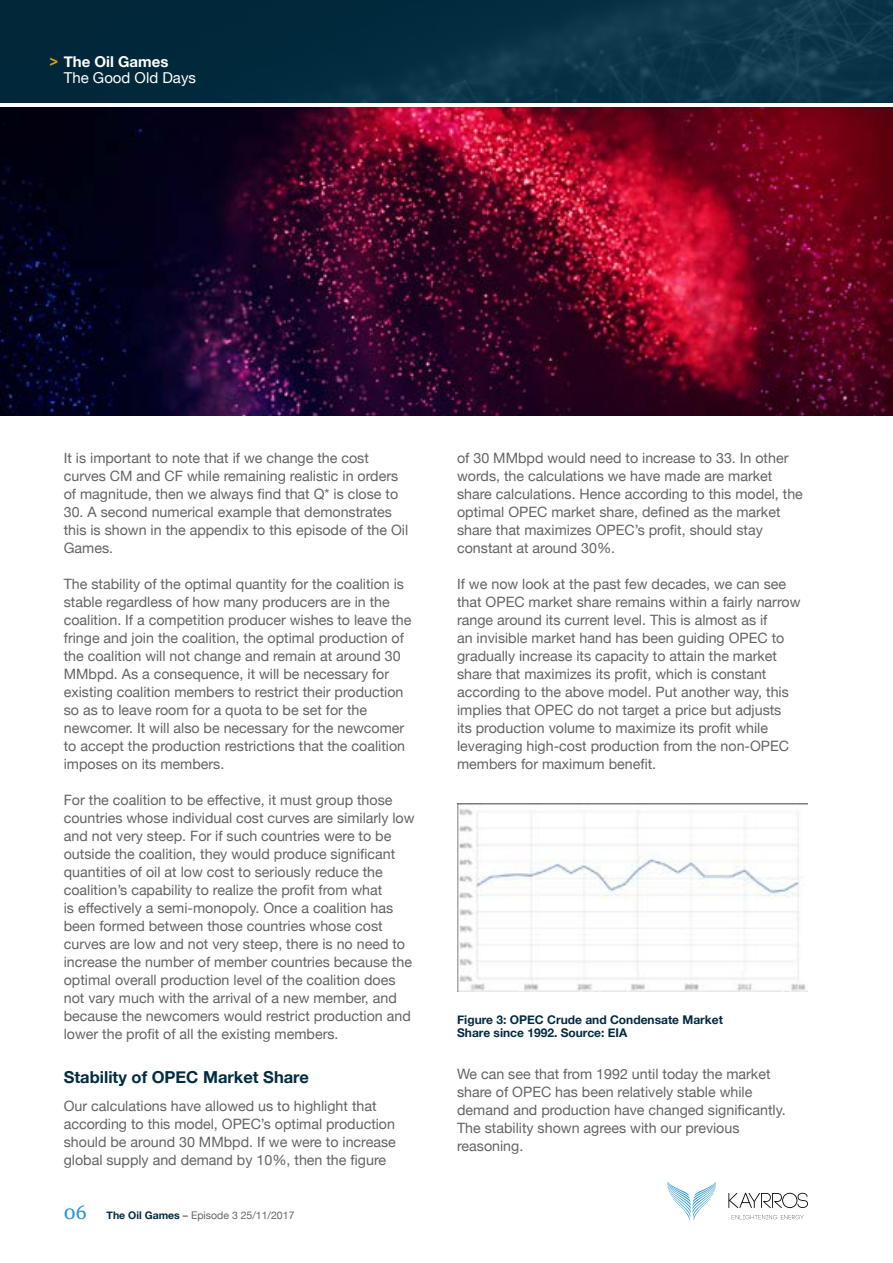
<style>
.page{position:relative;width:893px;height:1263px;background:#fff}
.page>*{position:absolute;margin:0;border:0;box-sizing:border-box;transform-origin:0 0}
.t1{font:700 16.5px "Helvetica Neue";color:#022c40}
.t2{font:15px/16.5px "Helvetica Neue";color:#fff}
.t3{font:14.25px/18px "Helvetica Neue";color:#636466}
.t4{font:700 12px/13.5px "Helvetica Neue";color:#022c40}
.t5{font:10.5px "Helvetica Neue";color:#636466}
.s1{font-family:"Arial";font-weight:700;color:#cc9e14}
.s2{font-weight:700}
.s3{font-family:"Georgia";font-size:19.5px;color:#2694d1}
.s4{font-weight:700;color:#022c40}
.s5{font-weight:500}
</style>
<div class="page">
<svg style="left:728px;top:1193px;width:80px;height:15px"></svg>
<svg style="left:667px;top:1181px;width:49px;height:39px"></svg>
<svg style="left:732px;top:1215px;width:72px;height:4px"></svg>
<img style="left:0;top:0;width:893px;height:102px">
<img style="left:0;top:108px;width:893px;height:308px">
<img style="left:457px;top:804px;width:351px;height:188px">
<p class="t2" style="left:64px;top:54px;width:134px;text-indent:-14px"><span class="s1">&gt;</span> <span class="s2">The Oil Games<br></span>The Good Old Days</p>
<p class="t3" style="left:64px;top:450px;width:336px">It is important to note that if we change the cost curves CM and CF while remaining realistic in orders of magnitude, then we always find that Q* is close to</p>
<p class="t3" style="left:64px;top:504px;width:346px">30. A second numerical example that demonstrates this is shown in the appendix to this episode of the Oil<br>Games.</p>
<p class="t3" style="left:64px;top:576px;width:349px">The stability of the optimal quantity for the coalition is stable regardless of how many producers are in the coalition. If a competition producer wishes to leave the fringe and join the coalition, the optimal production of the coalition will not change and remain at around 30<br>MMbpd. As a consequence, it will be necessary for existing coalition members to restrict their production so as to leave room for a quota to be set for the newcomer. It will also be necessary for the newcomer to accept the production restrictions that the coalition imposes on its members.</p>
<p class="t3" style="left:64px;top:792px;width:352px">For the coalition to be effective, it must group those countries whose individual cost curves are similarly low and not very steep. For if such countries were to be outside the coalition, they would produce significant quantities of oil at low cost to seriously reduce the coalition’s capability to realize the profit from what<br>is effectively a semi-monopoly. Once a coalition has been formed between those countries whose cost curves are low and not very steep, there is no need to increase the number of member countries because the optimal overall production level of the coalition does not vary much with the arrival of a new member, and because the newcomers would restrict production and lower the profit of all the existing members.</p>
<p class="t1" style="left:64px;top:1065px;width:247px">Stability of OPEC Market Share</p>
<p class="t3" style="left:64px;top:1097px;width:334px">Our calculations have allowed us to highlight that according to this model, OPEC’s optimal production should be around 30 MMbpd. If we were to increase global supply and demand by 10%, then the figure</p>
<p class="t5" style="left:64px;top:1208px;width:232px"><span class="s3">06</span> <span class="s4">The Oil Games</span> <span class="s5">–</span> Episode 3 25/11/2017</p>
<p class="t3" style="left:457px;top:450px;width:347px">of 30 MMbpd would need to increase to 33. In other words, the calculations we have made are market share calculations. Hence according to this model, the optimal OPEC market share, defined as the market share that maximizes OPEC’s profit, should stay constant at around 30%.</p>
<p class="t3" style="left:457px;top:576px;width:345px">If we now look at the past few decades, we can see that OPEC market share remains within a fairly narrow range around its current level. This is almost as if<br>an invisible market hand has been guiding OPEC to gradually increase its capacity to attain the market share that maximizes its profit, which is constant according to the above model. Put another way, this implies that OPEC do not target a price but adjusts<br>its production volume to maximize its profit while leveraging high-cost production from the non-OPEC members for maximum benefit.</p>
<p class="t4" style="left:457px;top:1013px;width:267px">Figure 3: OPEC Crude and Condensate Market<br>Share since 1992. Source: EIA</p>
<p class="t3" style="left:457px;top:1065px;width:330px">We can see that from 1992 until today the market share of OPEC has been relatively stable while demand and production have changed significantly.<br>The stability shown agrees with our previous reasoning.</p>
</div>
